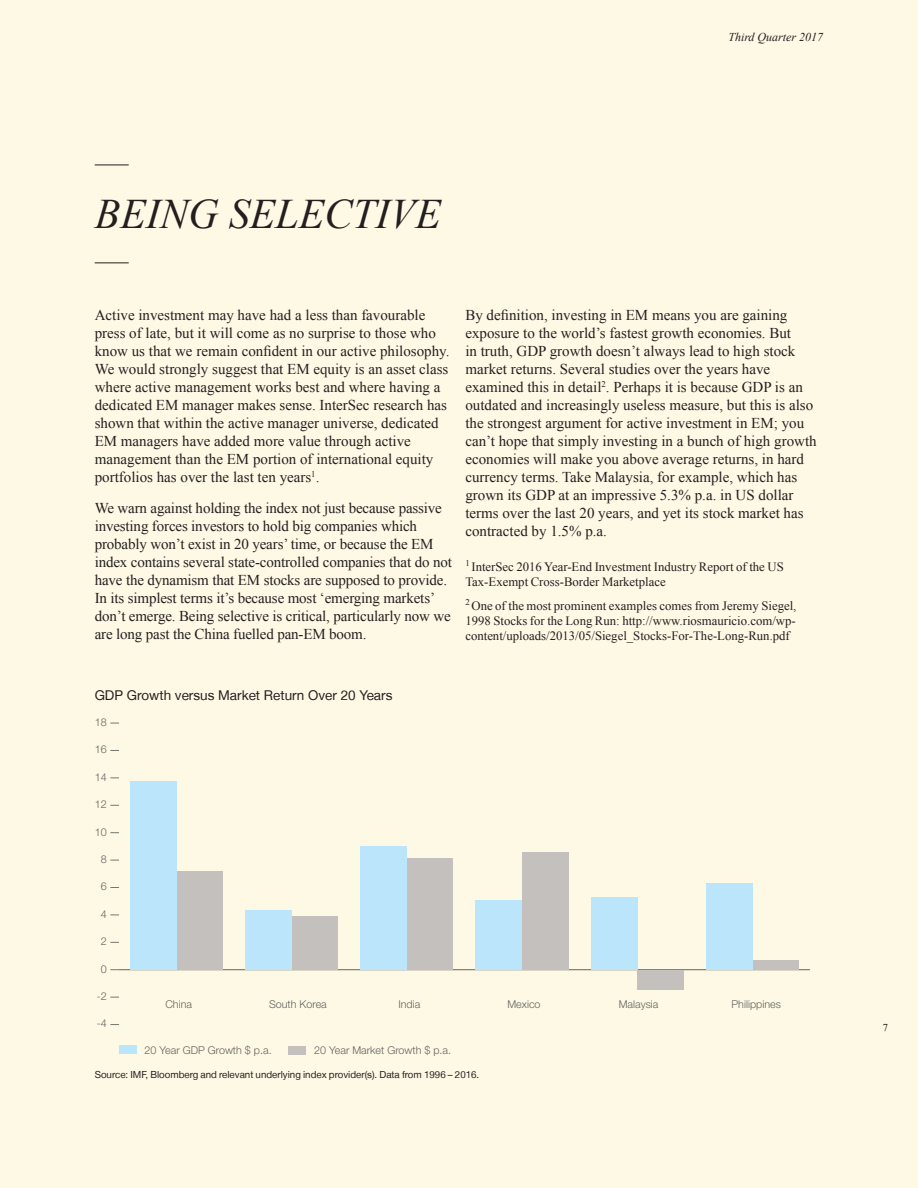
<style>
.page{position:relative;width:918px;height:1188px;background:#fef9e5}
.page>*{position:absolute;margin:0;border:0;box-sizing:border-box;transform-origin:0 0}
.t1{font:italic 42px "Times New Roman";color:#231f20}
.t2{font:15px/18px "Times New Roman";color:#231f20}
.t3{font:13.5px "Helvetica Neue LT";color:#231f20}
.t4{font:12.75px/15px "Times New Roman";color:#231f20}
.t5{font:italic 12px "Times New Roman";color:#231f20}
.t6{font:300 10.8px "Helvetica Neue";color:#626360}
.t7{font:10.5px "Times New Roman";color:#231f20}
.t8{font:9.75px "Helvetica Neue LT";color:#231f20}
</style>
<div class="page">
<hr style="left:95px;top:165px;width:34px;height:1px;background:#231f20">
<hr style="left:95px;top:262px;width:34px;height:1px;background:#231f20">
<hr style="left:119px;top:969px;width:691px;height:1px;background:#626360">
<div style="left:177px;top:871px;width:46px;height:99px;background:#c3c0be"></div>
<div style="left:292px;top:916px;width:46px;height:54px;background:#c3c0be"></div>
<div style="left:407px;top:858px;width:46px;height:112px;background:#c3c0be"></div>
<div style="left:522px;top:852px;width:46px;height:118px;background:#c3c0be"></div>
<div style="left:637px;top:970px;width:46px;height:20px;background:#c3c0be"></div>
<div style="left:752px;top:960px;width:46px;height:10px;background:#c3c0be"></div>
<div style="left:131px;top:781px;width:46px;height:189px;background:#bae5fa"></div>
<div style="left:246px;top:910px;width:46px;height:60px;background:#bae5fa"></div>
<div style="left:361px;top:846px;width:46px;height:124px;background:#bae5fa"></div>
<div style="left:476px;top:901px;width:46px;height:69px;background:#bae5fa"></div>
<div style="left:591px;top:898px;width:46px;height:72px;background:#bae5fa"></div>
<div style="left:706px;top:883px;width:46px;height:87px;background:#bae5fa"></div>
<div style="left:288px;top:1046px;width:18px;height:8px;background:#c3c0be"></div>
<div style="left:119px;top:1046px;width:17px;height:8px;background:#bae5fa"></div>
<p class="t5" style="left:728px;top:29px;width:96px">Third Quarter 2017</p>
<h1 class="t1" style="left:95px;top:186px;width:348px">BEING SELECTIVE</h1>
<p class="t2" style="left:95px;top:306px;width:356px">Active investment may have had a less than favourable press of late, but it will come as no surprise to those who know us that we remain confident in our active philosophy.<br>We would strongly suggest that EM equity is an asset class where active management works best and where having a dedicated EM manager makes sense. InterSec research has shown that within the active manager universe, dedicated EM managers have added more value through active management than the EM portion of international equity portfolios has over the last ten years<sup>1</sup>.</p>
<p class="t2" style="left:95px;top:499px;width:359px">We warn against holding the index not just because passive investing forces investors to hold big companies which probably won’t exist in 20 years’ time, or because the EM index contains several state-controlled companies that do not have the dynamism that EM stocks are supposed to provide.<br>In its simplest terms it’s because most ‘emerging markets’ don’t emerge. Being selective is critical, particularly now we are long past the China fuelled pan-EM boom.</p>
<p class="t2" style="left:465px;top:306px;width:353px">By definition, investing in EM means you are gaining exposure to the world’s fastest growth economies. But<br>in truth, GDP growth doesn’t always lead to high stock market returns. Several studies over the years have examined this in detail<sup>2</sup>. Perhaps it is because GDP is an outdated and increasingly useless measure, but this is also the strongest argument for active investment in EM; you can’t hope that simply investing in a bunch of high growth economies will make you above average returns, in hard currency terms. Take Malaysia, for example, which has grown its GDP at an impressive 5.3% p.a. in US dollar terms over the last 20 years, and yet its stock market has contracted by 1.5% p.a.</p>
<p class="t4" style="left:465px;top:559px;width:320px"><sup>1</sup> InterSec 2016 Year-End Investment Industry Report of the US<br>Tax-Exempt Cross-Border Marketplace</p>
<p class="t4" style="left:465px;top:598px;width:333px;text-align:justify"><sup>2</sup> One of the most prominent examples comes from Jeremy Siegel, 1998 Stocks for the Long Run: http://www.riosmauricio.com/wp&shy;content/uploads/2013/05/Siegel_Stocks-For-The-Long-Run.pdf</p>
<p class="t3" style="left:95px;top:687px;width:299px">GDP Growth versus Market Return Over 20 Years</p>
<p class="t6" style="left:95px;top:713px;width:13px">18</p>
<p class="t6" style="left:95px;top:741px;width:13px">16</p>
<p class="t6" style="left:95px;top:768px;width:13px">14</p>
<p class="t6" style="left:95px;top:796px;width:13px">12</p>
<p class="t6" style="left:95px;top:823px;width:13px">10</p>
<p class="t6" style="left:101px;top:850px;width:7px">8</p>
<p class="t6" style="left:101px;top:878px;width:7px">6</p>
<p class="t6" style="left:101px;top:905px;width:7px">4</p>
<p class="t6" style="left:101px;top:933px;width:7px">2</p>
<p class="t6" style="left:101px;top:960px;width:7px">0</p>
<p class="t6" style="left:97px;top:987px;width:11px">-2</p>
<p class="t6" style="left:97px;top:1015px;width:11px">-4</p>
<p class="t6" style="left:165px;top:996px;width:28px">China</p>
<p class="t6" style="left:269px;top:996px;width:59px">South Korea</p>
<p class="t6" style="left:398px;top:996px;width:23px">India</p>
<p class="t6" style="left:507px;top:996px;width:35px">Mexico</p>
<p class="t6" style="left:619px;top:996px;width:41px">Malaysia</p>
<p class="t6" style="left:731px;top:996px;width:51px">Philippines</p>
<p class="t6" style="left:145px;top:1042px;width:129px">20 Year GDP Growth $ p.a.</p>
<p class="t6" style="left:314px;top:1042px;width:138px">20 Year Market Growth $ p.a.</p>
<p class="t8" style="left:95px;top:1069px;width:386px">Source: IMF, Bloomberg and relevant underlying index provider(s). Data from 1996 – 2016.</p>
<p class="t7" style="left:883px;top:1020px;width:7px">7</p>
</div>
